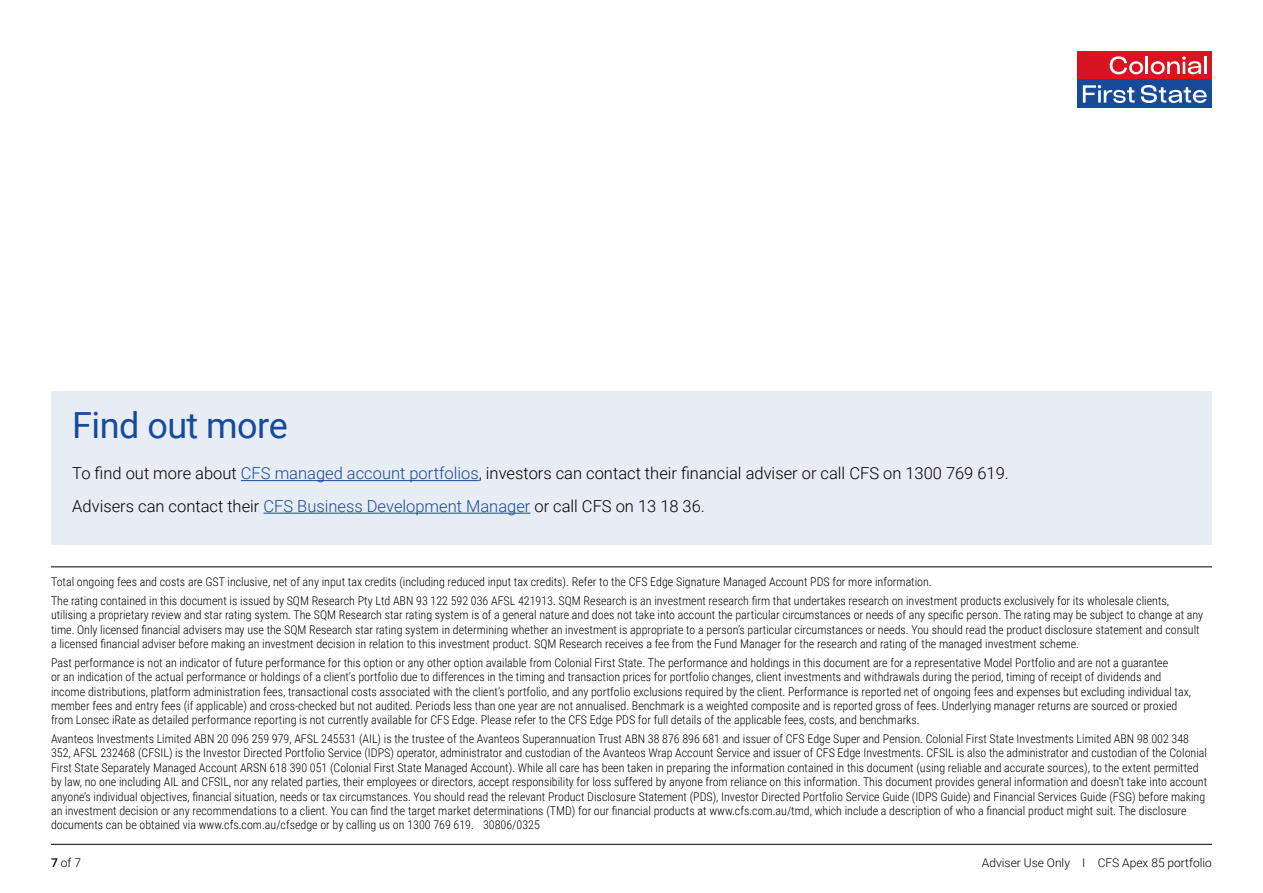
<style>
.page{position:relative;width:1263px;height:893px;background:#fff}
.page>*{position:absolute;margin:0;border:0;box-sizing:border-box;transform-origin:0 0}
.CFS_02_Subhead_1{font:36px "Roboto";letter-spacing:-.015em;color:#164a9a}
.CFS_01_Body{font:300 16.5px "Roboto";color:#000}
.CFS_09_Disclaimer{font:300 12px/14.4px "Roboto Condensed";color:#000}
.t1{font:300 12px "Roboto";color:#000}
.s1{color:#164a9a}
.s2{font-weight:500}
</style>
<div class="page">
<div style="left:1077px;top:51px;width:135px;height:29px;background:#d91421"></div>
<div style="left:1077px;top:80px;width:135px;height:28px;background:#174a99"></div>
<svg style="left:1110px;top:56px;width:96px;height:18px"></svg>
<svg style="left:1141px;top:85px;width:65px;height:18px"></svg>
<svg style="left:1083px;top:85px;width:52px;height:18px"></svg>
<hr style="left:51px;top:567px;width:1161px;height:1px;background:#000">
<div style="left:51px;top:391px;width:1161px;height:154px;background:#e8edf5"></div>
<hr style="left:241px;top:480px;width:238px;height:1px;background:#164a9a">
<hr style="left:263px;top:513px;width:267px;height:1px;background:#164a9a">
<hr style="left:51px;top:844px;width:1161px;height:1px;background:#000">
<h2 class="CFS_02_Subhead_1" style="left:72px;top:400px;width:217px">Find out more</h2>
<p class="CFS_01_Body" style="left:72px;top:462px;width:938px">To find out more about <span class="s1">CFS managed account portfolios</span>, investors can contact their financial adviser or call CFS on 1300 769 619.</p>
<p class="CFS_01_Body" style="left:72px;top:495px;width:634px">Advisers can contact their <span class="s1">CFS Business Development Manager</span> or call CFS on 13 18 36.</p>
<p class="CFS_09_Disclaimer" style="left:51px;top:574px;width:882px">Total ongoing fees and costs are GST inclusive, net of any input tax credits (including reduced input tax credits). Refer to the CFS Edge Signature Managed Account PDS for more information.</p>
<p class="CFS_09_Disclaimer" style="left:51px;top:593px;width:1154px">The rating contained in this document is issued by SQM Research Pty Ltd ABN 93 122 592 036 AFSL 421913. SQM Research is an investment research firm that undertakes research on investment products exclusively for its wholesale clients, utilising a proprietary review and star rating system. The SQM Research star rating system is of a general nature and does not take into account the particular circumstances or needs of any specific person. The rating may be subject to change at any time. Only licensed financial advisers may use the SQM Research star rating system in determining whether an investment is appropriate to a person’s particular circumstances or needs. You should read the product disclosure statement and consult a licensed financial adviser before making an investment decision in relation to this investment product. SQM Research receives a fee from the Fund Manager for the research and rating of the managed investment scheme.</p>
<p class="CFS_09_Disclaimer" style="left:51px;top:655px;width:1142px">Past performance is not an indicator of future performance for this option or any other option available from Colonial First State. The performance and holdings in this document are for a representative Model Portfolio and are not a guarantee<br>or an indication of the actual performance or holdings of a client’s portfolio due to differences in the timing and transaction prices for portfolio changes, client investments and withdrawals during the period, timing of receipt of dividends and income distributions, platform administration fees, transactional costs associated with the client’s portfolio, and any portfolio exclusions required by the client. Performance is reported net of ongoing fees and expenses but excluding individual tax, member fees and entry fees (if applicable) and cross-checked but not audited. Periods less than one year are not annualised. Benchmark is a weighted composite and is reported gross of fees. Underlying manager returns are sourced or proxied from Lonsec iRate as detailed performance reporting is not currently available for CFS Edge. Please refer to the CFS Edge PDS for full details of the applicable fees, costs, and benchmarks.</p>
<p class="CFS_09_Disclaimer" style="left:51px;top:731px;width:1158px">Avanteos Investments Limited ABN 20 096 259 979, AFSL 245531 (AIL) is the trustee of the Avanteos Superannuation Trust ABN 38 876 896 681 and issuer of CFS Edge Super and Pension. Colonial First State Investments Limited ABN 98 002 348<br>352, AFSL 232468 (CFSIL) is the Investor Directed Portfolio Service (IDPS) operator, administrator and custodian of the Avanteos Wrap Account Service and issuer of CFS Edge Investments. CFSIL is also the administrator and custodian of the Colonial First State Separately Managed Account ARSN 618 390 051 (Colonial First State Managed Account). While all care has been taken in preparing the information contained in this document (using reliable and accurate sources), to the extent permitted by law, no one including AIL and CFSIL, nor any related parties, their employees or directors, accept responsibility for loss suffered by anyone from reliance on this information. This document provides general information and doesn’t take into account anyone’s individual objectives, financial situation, needs or tax circumstances. You should read the relevant Product Disclosure Statement (PDS), Investor Directed Portfolio Service Guide (IDPS Guide) and Financial Services Guide (FSG) before making an investment decision or any recommendations to a client. You can find the target market determinations (TMD) for our financial products at www.cfs.com.au/tmd, which include a description of who a financial product might suit. The disclosure documents can be obtained via www.cfs.com.au/cfsedge or by calling us on 1300 769 619. 30806/0325</p>
<p class="t1" style="left:51px;top:855px;width:31px"><span class="s2">7</span> of 7</p>
<p class="t1" style="left:982px;top:855px;width:231px">Adviser Use Only I CFS Apex 85 portfolio</p>
</div>
